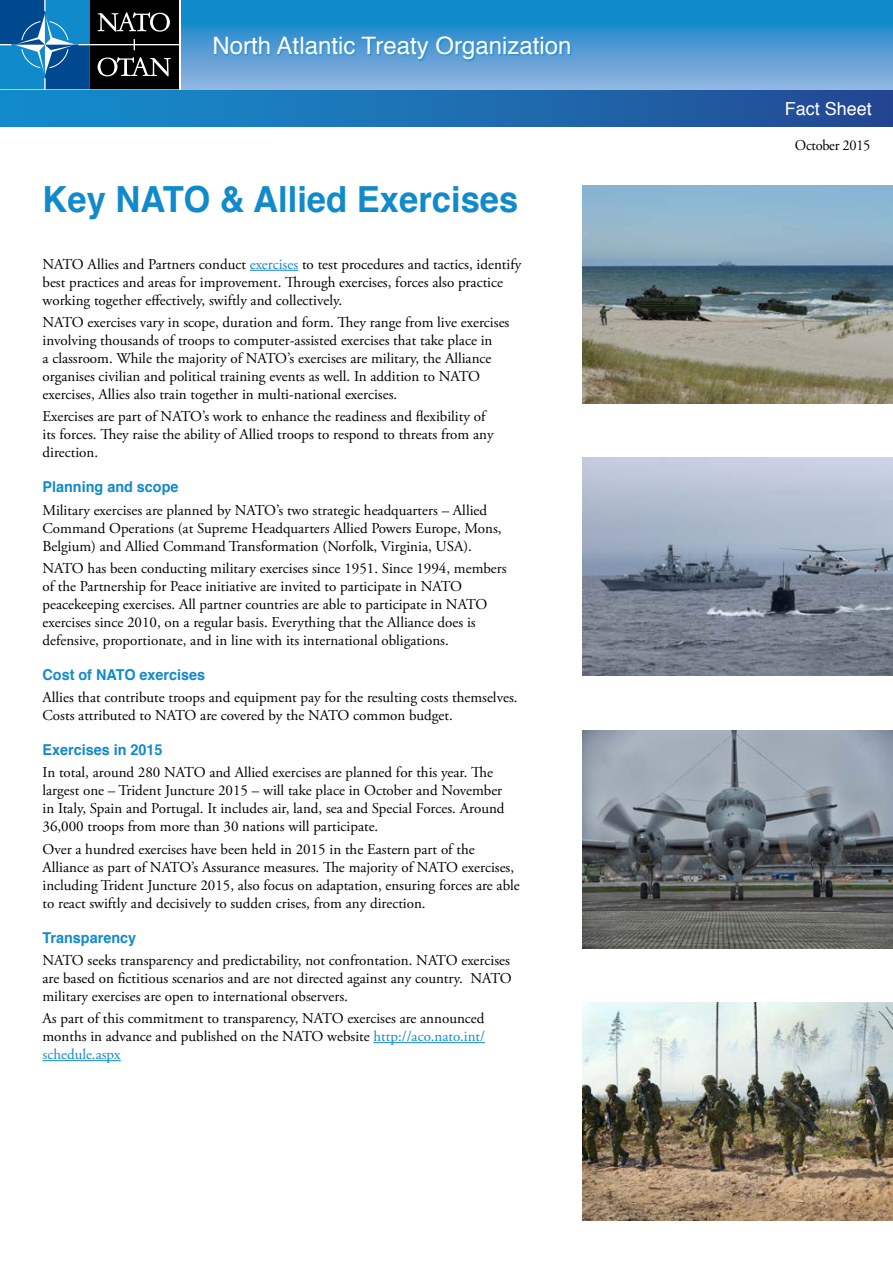
<style>
.page{position:relative;width:893px;height:1263px;background:#fff}
.page>*{position:absolute;margin:0;border:0;box-sizing:border-box;transform-origin:0 0}
.t1{font:700 36px "Helvetica";color:#118acb;scale:.96 1}
.t2{font:24px "Helvetica";color:#fff}
.t3{font:18px "Helvetica";color:#fff}
.t4{font:15px/18px "Adobe Garamond Pro";color:#000}
.t5{font:700 15px "Helvetica";color:#118acb;scale:.96 1}
.t6{font:15px "Adobe Garamond Pro";letter-spacing:-.02em;color:#000;scale:.96 1}
.s1{color:#118acb}
</style>
<div class="page">
<svg style="left:181px;top:0;width:712px;height:89px;background:#4699d2"></svg>
<svg style="left:0;top:89px;width:180px;height:2px"></svg>
<svg style="left:0;top:0;width:179px;height:89px;background:#1f4b69"></svg>
<div style="left:215px;top:37px;width:357px;height:24px;background:#118acb;opacity:.75"></div>
<div style="left:0;top:91px;width:893px;height:36px;background:linear-gradient(to right,#1491cf,#254a93)"></div>
<hr style="left:250px;top:270px;width:48px;height:1px;background:#118acb">
<hr style="left:373px;top:1042px;width:112px;height:1px;background:#118acb">
<hr style="left:43px;top:1060px;width:78px;height:1px;background:#118acb">
<img style="left:582px;top:185px;width:311px;height:219px">
<img style="left:582px;top:458px;width:311px;height:218px">
<img style="left:582px;top:730px;width:311px;height:218px">
<img style="left:582px;top:1002px;width:311px;height:218px">
<h2 class="t2" style="left:213px;top:27px;width:360px">North Atlantic Treaty Organization</h2>
<h1 class="t1" style="left:43px;top:171px;width:497px">Key NATO &amp; Allied Exercises</h1>
<p class="t4" style="left:43px;top:256px;width:480px">NATO Allies and Partners conduct <span class="s1">exercises</span> to test procedures and tactics, identify best practices and areas for improvement. Through exercises, forces also practice working together effectively, swiftly and collectively.</p>
<p class="t4" style="left:43px;top:314px;width:468px">NATO exercises vary in scope, duration and form. They range from live exercises involving thousands of troops to computer-assisted exercises that take place in<br>a classroom. While the majority of NATO’s exercises are military, the Alliance organises civilian and political training events as well. In addition to NATO exercises, Allies also train together in multi-national exercises.</p>
<p class="t4" style="left:43px;top:408px;width:453px">Exercises are part of NATO’s work to enhance the readiness and flexibility of its forces. They raise the ability of Allied troops to respond to threats from any direction.</p>
<p class="t5" style="left:43px;top:475px;width:143px">Planning and scope</p>
<p class="t4" style="left:43px;top:501px;width:461px">Military exercises are planned by NATO’s two strategic headquarters – Allied<br>Command Operations (at Supreme Headquarters Allied Powers Europe, Mons,<br>Belgium) and Allied Command Transformation (Norfolk, Virginia, USA).</p>
<p class="t4" style="left:43px;top:560px;width:466px">NATO has been conducting military exercises since 1951. Since 1994, members of the Partnership for Peace initiative are invited to participate in NATO peacekeeping exercises. All partner countries are able to participate in NATO exercises since 2010, on a regular basis. Everything that the Alliance does is defensive, proportionate, and in line with its international obligations.</p>
<p class="t5" style="left:43px;top:662px;width:171px">Cost of NATO exercises</p>
<p class="t4" style="left:43px;top:689px;width:477px">Allies that contribute troops and equipment pay for the resulting costs themselves.<br>Costs attributed to NATO are covered by the NATO common budget.</p>
<p class="t5" style="left:43px;top:738px;width:127px">Exercises in 2015</p>
<p class="t4" style="left:43px;top:764px;width:463px">In total, around 280 NATO and Allied exercises are planned for this year. The largest one – Trident Juncture 2015 – will take place in October and November in Italy, Spain and Portugal. It includes air, land, sea and Special Forces. Around 36,000 troops from more than 30 nations will participate.</p>
<p class="t4" style="left:43px;top:840px;width:479px">Over a hundred exercises have been held in 2015 in the Eastern part of the Alliance as part of NATO’s Assurance measures. The majority of NATO exercises, including Trident Juncture 2015, also focus on adaptation, ensuring forces are able to react swiftly and decisively to sudden crises, from any direction.</p>
<p class="t5" style="left:43px;top:925px;width:99px">Transparency</p>
<p class="t4" style="left:43px;top:952px;width:471px;text-align:justify">NATO seeks transparency and predictability, not confrontation. NATO exercises are based on fictitious scenarios and are not directed against any country. NATO military exercises are open to international observers.</p>
<p class="t4" style="left:43px;top:1010px;width:444px;text-align:justify">As part of this commitment to transparency, NATO exercises are announced months in advance and published on the NATO website <span class="s1">http://aco.nato.int/ schedule.aspx</span></p>
<p class="t3" style="left:785px;top:95px;width:89px">Fact Sheet</p>
<p class="t6" style="left:795px;top:136px;width:80px">October 2015</p>
</div>
